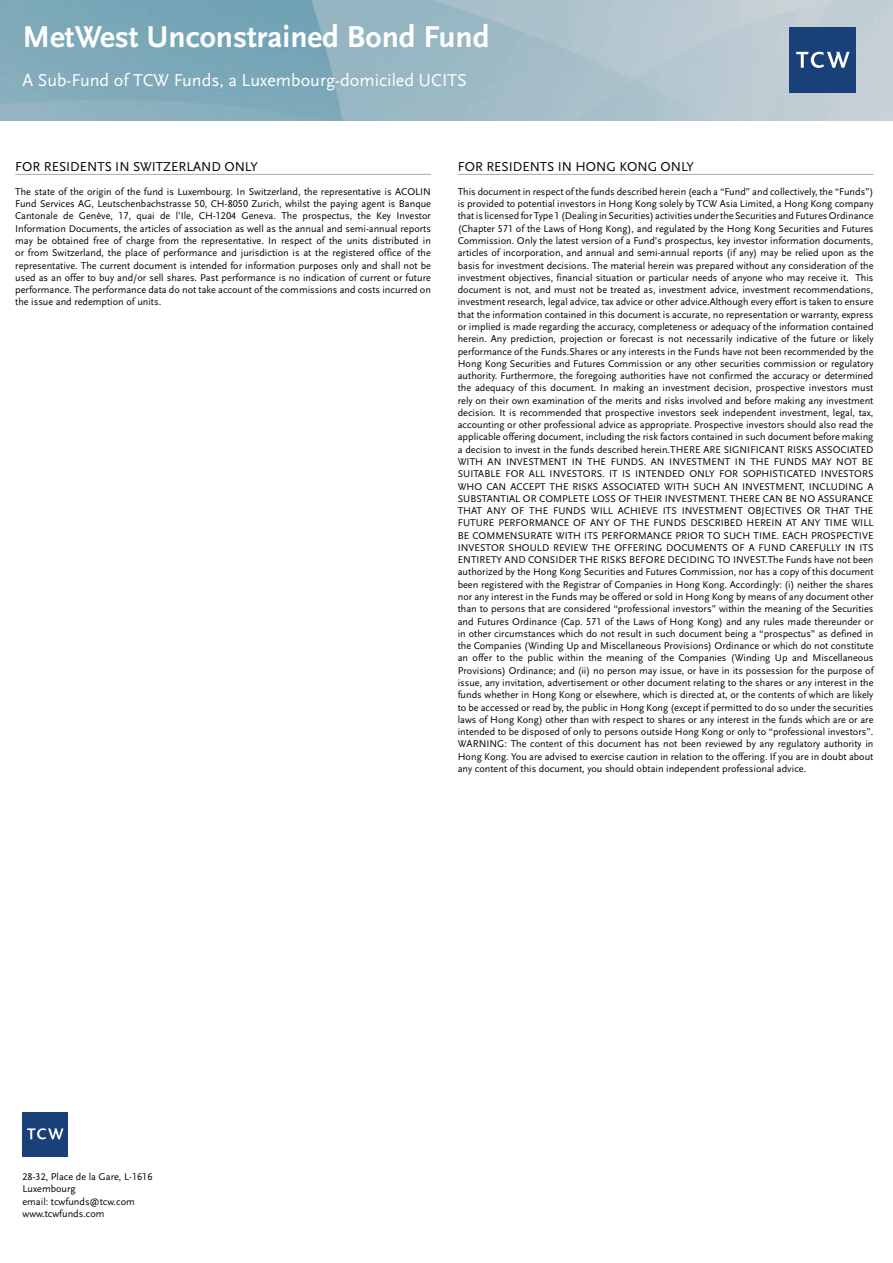
<style>
.page{position:relative;width:893px;height:1263px;background:#fff}
.page>*{position:absolute;margin:0;border:0;box-sizing:border-box;transform-origin:0 0}
.t1{font:31.5px "Scala Sans Bold LF";color:#fff}
.t2{font:18px "Scala Sans Regular LF";color:#fff}
.t3{font:13.5px "Scala Sans Regular LF";color:#040503}
.t4{font:10.2px/12.3px "Scala Sans Regular LF";color:#040503;text-align:justify}
</style>
<div class="page">
<img style="left:0;top:0;width:892px;height:120px">
<div style="left:789px;top:27px;width:66px;height:66px;background:#1a407a"></div>
<svg style="left:796px;top:52px;width:53px;height:16px"></svg>
<hr style="left:15px;top:174px;width:416px;height:1px;background:#b1b3b6">
<hr style="left:458px;top:174px;width:415px;height:1px;background:#b1b3b6">
<div style="left:23px;top:1112px;width:45px;height:45px;background:#1a407a"></div>
<svg style="left:27px;top:1128px;width:36px;height:11px"></svg>
<h1 class="t1" style="left:22px;top:20px;width:468px">MetWest Unconstrained Bond Fund</h1>
<h2 class="t2" style="left:22px;top:70px;width:446px">A Sub-Fund of TCW Funds, a Luxembourg-domiciled UCITS</h2>
<h3 class="t3" style="left:15px;top:159px;width:244px">FOR RESIDENTS IN SWITZERLAND ONLY</h3>
<p class="t4" style="left:15px;top:186px;width:417px">The state of the origin of the fund is Luxembourg. In Switzerland, the representative is ACOLIN Fund Services AG, Leutschenbachstrasse 50, CH-8050 Zurich, whilst the paying agent is Banque Cantonale de Genève, 17, quai de l’Ile, CH-1204 Geneva. The prospectus, the Key Investor Information Documents, the articles of association as well as the annual and semi-annual reports may be obtained free of charge from the representative. In respect of the units distributed in or from Switzerland, the place of performance and jurisdiction is at the registered office of the representative. The current document is intended for information purposes only and shall not be used as an offer to buy and/or sell shares. Past performance is no indication of current or future performance. The performance data do not take account of the commissions and costs incurred on the issue and redemption of units.</p>
<h3 class="t3" style="left:458px;top:159px;width:238px">FOR RESIDENTS IN HONG KONG ONLY</h3>
<p class="t4" style="left:458px;top:186px;width:417px">This document in respect of the funds described herein (each a “Fund” and collectively, the “Funds”) is provided to potential investors in Hong Kong solely by TCW Asia Limited, a Hong Kong company that is licensed for Type 1 (Dealing in Securities) activities under the Securities and Futures Ordinance (Chapter 571 of the Laws of Hong Kong), and regulated by the Hong Kong Securities and Futures Commission. Only the latest version of a Fund’s prospectus, key investor information documents, articles of incorporation, and annual and semi-annual reports (if any) may be relied upon as the basis for investment decisions. The material herein was prepared without any consideration of the investment objectives, financial situation or particular needs of anyone who may receive it. This document is not, and must not be treated as, investment advice, investment recommendations, investment research, legal advice, tax advice or other advice.Although every effort is taken to ensure that the information contained in this document is accurate, no representation or warranty, express or implied is made regarding the accuracy, completeness or adequacy of the information contained herein. Any prediction, projection or forecast is not necessarily indicative of the future or likely performance of the Funds.Shares or any interests in the Funds have not been recommended by the Hong Kong Securities and Futures Commission or any other securities commission or regulatory authority. Furthermore, the foregoing authorities have not confirmed the accuracy or determined the adequacy of this document. In making an investment decision, prospective investors must rely on their own examination of the merits and risks involved and before making any investment decision. It is recommended that prospective investors seek independent investment, legal, tax, accounting or other professional advice as appropriate. Prospective investors should also read the applicable offering document, including the risk factors contained in such document before making a decision to invest in the funds described herein.THERE ARE SIGNIFICANT RISKS ASSOCIATED WITH AN INVESTMENT IN THE FUNDS. AN INVESTMENT IN THE FUNDS MAY NOT BE SUITABLE FOR ALL INVESTORS. IT IS INTENDED ONLY FOR SOPHISTICATED INVESTORS WHO CAN ACCEPT THE RISKS ASSOCIATED WITH SUCH AN INVESTMENT, INCLUDING A SUBSTANTIAL OR COMPLETE LOSS OF THEIR INVESTMENT. THERE CAN BE NO ASSURANCE THAT ANY OF THE FUNDS WILL ACHIEVE ITS INVESTMENT OBJECTIVES OR THAT THE FUTURE PERFORMANCE OF ANY OF THE FUNDS DESCRIBED HEREIN AT ANY TIME WILL BE COMMENSURATE WITH ITS PERFORMANCE PRIOR TO SUCH TIME. EACH PROSPECTIVE INVESTOR SHOULD REVIEW THE OFFERING DOCUMENTS OF A FUND CAREFULLY IN ITS ENTIRETY AND CONSIDER THE RISKS BEFORE DECIDING TO INVEST.The Funds have not been authorized by the Hong Kong Securities and Futures Commission, nor has a copy of this document been registered with the Registrar of Companies in Hong Kong. Accordingly: (i) neither the shares nor any interest in the Funds may be offered or sold in Hong Kong by means of any document other than to persons that are considered “professional investors” within the meaning of the Securities and Futures Ordinance (Cap. 571 of the Laws of Hong Kong) and any rules made thereunder or in other circumstances which do not result in such document being a “prospectus” as defined in the Companies (Winding Up and Miscellaneous Provisions) Ordinance or which do not constitute an offer to the public within the meaning of the Companies (Winding Up and Miscellaneous Provisions) Ordinance; and (ii) no person may issue, or have in its possession for the purpose of issue, any invitation, advertisement or other document relating to the shares or any interest in the funds whether in Hong Kong or elsewhere, which is directed at, or the contents of which are likely to be accessed or read by, the public in Hong Kong (except if permitted to do so under the securities laws of Hong Kong) other than with respect to shares or any interest in the funds which are or are intended to be disposed of only to persons outside Hong Kong or only to “professional investors”.<br>WARNING: The content of this document has not been reviewed by any regulatory authority in Hong Kong. You are advised to exercise caution in relation to the offering. If you are in doubt about any content of this document, you should obtain independent professional advice.</p>
<p class="t4" style="left:23px;top:1171px;width:131px;text-align:left">28-32, Place de la Gare, L-1616<br>Luxembourg<br>email: tcwfunds@tcw.com www.tcwfunds.com</p>
</div>
